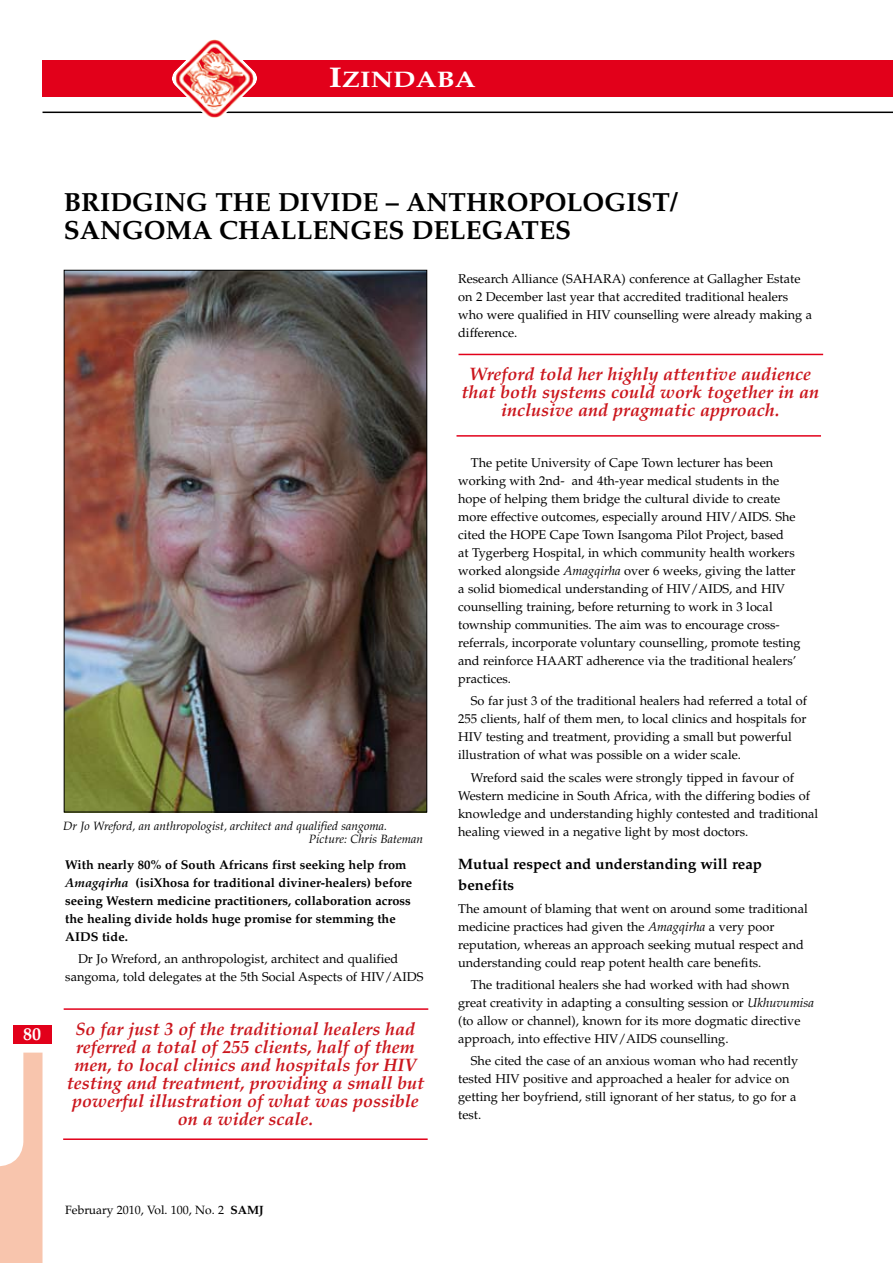
<style>
.page{position:relative;width:893px;height:1263px;background:#fff}
.page>*{position:absolute;margin:0;border:0;box-sizing:border-box;transform-origin:0 0}
.t1{font:700 26.25px "Palatino";color:#000}
.t2{font:700 22.5px "Palatino";color:#fff;scale:1.2 1}
.t3{font:italic 700 18px/18px "Palatino";color:#cb161d;text-align:center}
.t4{font:700 18px "Palatino";color:#fff}
.t5{font:700 15px/21px "Palatino";color:#000}
.t6{font:12.75px/18px "Palatino";color:#000}
.t7{font:700 12.75px/18px "Palatino";color:#000}
.t8{font:italic 12px/13.5px "Palatino";color:#000}
.t9{font:12px "Palatino";color:#000}
.s1{font-size:28.5px}
.s2{font-style:italic}
.s3{font-weight:700}
</style>
<div class="page">
<div style="left:43px;top:60px;width:850px;height:37px;background:#e2001a"></div>
<svg style="left:0;top:1052px;width:43px;height:211px"></svg>
<hr style="left:43px;top:112px;width:850px;height:1px;background:#000">
<img style="left:172px;top:39px;width:85px;height:79px">
<div style="left:14px;top:1024px;width:38px;height:19px;background:#e2001a"></div>
<hr style="left:64px;top:1008px;width:364px;height:2px;background:#e2001a">
<hr style="left:63px;top:1138px;width:365px;height:2px;background:#e2001a">
<hr style="left:458px;top:354px;width:365px;height:1px;background:#e2001a">
<hr style="left:456px;top:435px;width:365px;height:2px;background:#e2001a">
<img style="left:66px;top:272px;width:359px;height:538px">
<h2 class="t2" style="left:329px;top:67px;width:124px"><span class="s1">I</span>ZINDABA</h2>
<h3 class="t4" style="left:23px;top:1023px;width:19px">80</h3>
<h1 class="t1" style="left:64px;top:187px;width:284px">Bridging the divide</h1>
<h1 class="t1" style="left:386px;top:187px;width:294px">– anthropologist/</h1>
<h1 class="t1" style="left:64px;top:215px;width:20px">san</h1>
<h1 class="t1" style="left:122px;top:215px;width:433px">goma challenges delegates</h1>
<p class="t6" style="left:458px;top:270px;width:356px">Research Alliance (SAHARA) conference at Gallagher Estate on 2 December last year that accredited traditional healers who were qualified in HIV counselling were already making a difference.</p>
<p class="t8" style="left:309px;top:819px;width:116px;text-indent:-246px">Dr Jo Wreford, an anthropologist, architect and qualified sangoma.<br>Picture: Chris Bateman</p>
<p class="t7" style="left:65px;top:855px;width:348px">With nearly 80% of South Africans first seeking help from <span class="s2">Amagqirha</span> (isiXhosa for traditional diviner-healers) before seeing Western medicine practitioners, collaboration across the healing divide holds huge promise for stemming the AIDS tide.</p>
<p class="t6" style="left:65px;top:950px;width:360px;text-indent:13px">Dr Jo Wreford, an anthropologist, architect and qualified sangoma, told delegates at the 5th Social Aspects of HIV/AIDS</p>
<h3 class="t3" style="left:67px;top:1020px;width:359px">So far just 3 of the traditional healers had referred a total of 255 clients, half of them men, to local clinics and hospitals for HIV testing and treatment, providing a small but powerful illustration of what was possible on a wider scale.</h3>
<h3 class="t3" style="left:462px;top:365px;width:359px">Wreford told her highly attentive audience that both systems could work together in an inclusive and pragmatic approach.</h3>
<p class="t6" style="left:458px;top:454px;width:344px;text-indent:13px">The petite University of Cape Town lecturer has been working with 2nd- and 4th-year medical students in the hope of helping them bridge the cultural divide to create more effective outcomes, especially around HIV/AIDS. She cited the HOPE Cape Town Isangoma Pilot Project, based<br>at Tygerberg Hospital, in which community health workers worked alongside <span class="s2">Amagqirha</span> over 6 weeks, giving the latter a solid biomedical understanding of HIV/AIDS, and HIV counselling training, before returning to work in 3 local township communities. The aim was to encourage cross&shy;referrals, incorporate voluntary counselling, promote testing and reinforce HAART adherence via the traditional healers’ practices.</p>
<p class="t6" style="left:458px;top:692px;width:350px;text-indent:13px">So far just 3 of the traditional healers had referred a total of 255 clients, half of them men, to local clinics and hospitals for HIV testing and treatment, providing a small but powerful illustration of what was possible on a wider scale.</p>
<p class="t6" style="left:458px;top:769px;width:362px;text-indent:13px">Wreford said the scales were strongly tipped in favour of Western medicine in South Africa, with the differing bodies of knowledge and understanding highly contested and traditional healing viewed in a negative light by most doctors.</p>
<p class="t5" style="left:458px;top:854px;width:305px">Mutual respect and understanding will reap benefits</p>
<p class="t6" style="left:458px;top:900px;width:351px">The amount of blaming that went on around some traditional medicine practices had given the <span class="s2">Amagqirha</span> a very poor reputation, whereas an approach seeking mutual respect and understanding could reap potent health care benefits.</p>
<p class="t6" style="left:458px;top:976px;width:357px;text-indent:13px">The traditional healers she had worked with had shown great creativity in adapting a consulting session or <span class="s2">Ukhuvumisa </span>(to allow or channel), known for its more dogmatic directive approach, into effective HIV/AIDS counselling.</p>
<p class="t6" style="left:458px;top:1052px;width:342px;text-indent:13px">She cited the case of an anxious woman who had recently tested HIV positive and approached a healer for advice on getting her boyfriend, still ignorant of her status, to go for a test.</p>
<p class="t9" style="left:65px;top:1203px;width:200px">February 2010, Vol. 100, No. 2 <span class="s3">SAMJ</span></p>
</div>
